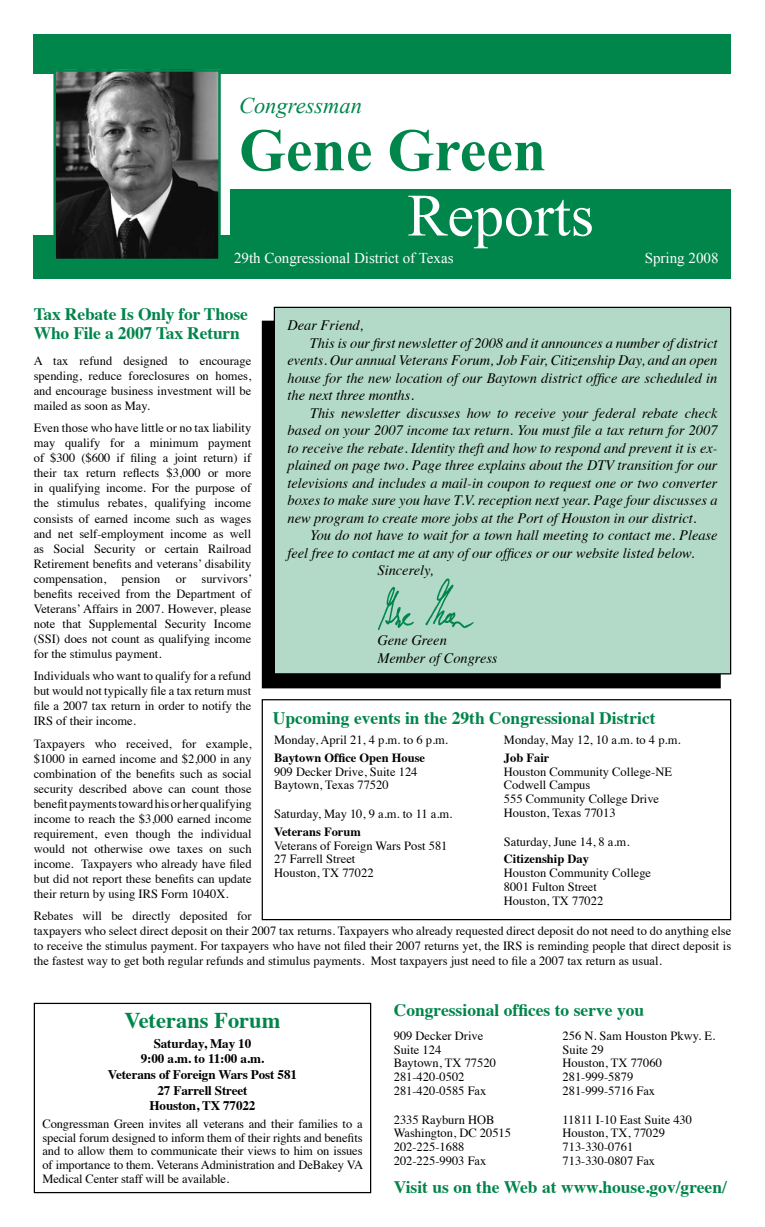
<style>
.page{position:relative;width:765px;height:1227px;background:#fff}
.page>*{position:absolute;margin:0;border:0;box-sizing:border-box;transform-origin:0 0}
.t1{font:700 60px "Times New Roman";color:#00854b}
.t2{font:60px "Times New Roman";color:#fff}
.t3{font:700 22.5px "Times";color:#00854b}
.t4{font:italic 22.5px "Times New Roman";color:#00854b}
.t5{font:700 17.5px/18.8px "Times";color:#00854b}
.t6{font:15px "Times New Roman";color:#fff}
.t7{font:italic 14.38px/17.5px "Times";color:#000}
.t8{font:700 13.12px/15.6px "Times";letter-spacing:-.01em;color:#000;text-align:center}
.t9{font:12.5px/15px "Times";color:#000}
.t10{font:700 12.5px "Times";color:#000}
</style>
<div class="page">
<div style="left:34px;top:34px;width:697px;height:40px;background:#00854b"></div>
<div style="left:34px;top:235px;width:697px;height:44px;background:#00854b"></div>
<div style="left:231px;top:189px;width:500px;height:59px;background:#00854b"></div>
<div style="left:262px;top:321px;width:458px;height:366px;background:#000"></div>
<div style="left:274px;top:307px;width:457px;height:366px;background:#b3dac9"></div>
<img style="left:56px;top:72px;width:162px;height:186px">
<img style="left:378px;top:579px;width:95px;height:50px">
<div style="left:53px;top:69px;width:168px;height:192px;border:2px solid #00854b"></div>
<div style="left:34px;top:1002px;width:337px;height:190px;border:1px solid #000"></div>
<div style="left:262px;top:699px;width:469px;height:221px;border:1px solid #000"></div>
<h2 class="t4" style="left:239px;top:90px;width:124px">Congressman</h2>
<h1 class="t1" style="left:239px;top:109px;width:309px">Gene Green</h1>
<h1 class="t2" style="left:407px;top:175px;width:188px">Reports</h1>
<p class="t6" style="left:234px;top:248px;width:221px">29th Congressional District of Texas</p>
<p class="t6" style="left:645px;top:248px;width:75px">Spring 2008</p>
<h3 class="t5" style="left:34px;top:303px;width:216px">Tax Rebate Is Only for Those<br>Who File a 2007 Tax Return</h3>
<p class="t9" style="left:34px;top:352px;width:219px;text-align:justify">A tax refund designed to encourage spending, reduce foreclosures on homes, and encourage business investment will be mailed as soon as May.</p>
<p class="t9" style="left:34px;top:419px;width:220px;text-align:justify">Even those who have little or no tax liability may qualify for a minimum payment of $300 ($600 if filing a joint return) if their tax return reflects $3,000 or more in qualifying income. For the purpose of the stimulus rebates, qualifying income consists of earned income such as wages and net self-employment income as well as Social Security or certain Railroad Retirement benefits and veterans’ disability compensation, pension or survivors’ benefits received from the Department of Veterans’ Affairs in 2007. However, please note that Supplemental Security Income (SSI) does not count as qualifying income for the stimulus payment.</p>
<p class="t9" style="left:34px;top:667px;width:219px;text-align:justify">Individuals who want to qualify for a refund but would not typically file a tax return must file a 2007 tax return in order to notify the IRS of their income.</p>
<p class="t9" style="left:34px;top:734px;width:219px;text-align:justify">Taxpayers who received, for example, $1000 in earned income and $2,000 in any combination of the benefits such as social security described above can count those benefit payments toward his or her qualifying income to reach the $3,000 earned income requirement, even though the individual would not otherwise owe taxes on such income. Taxpayers who already have filed but did not report these benefits can update their return by using IRS Form 1040X.</p>
<p class="t9" style="left:34px;top:907px;width:699px">Rebates will be directly deposited for<br>taxpayers who select direct deposit on their 2007 tax returns. Taxpayers who already requested direct deposit do not need to do anything else to receive the stimulus payment. For taxpayers who have not filed their 2007 returns yet, the IRS is reminding people that direct deposit is the fastest way to get both regular refunds and stimulus payments. Most taxpayers just need to file a 2007 tax return as usual.</p>
<p class="t7" style="left:288px;top:315px;width:77px">Dear Friend,</p>
<p class="t7" style="left:310px;top:333px;width:409px">This is our first newsletter of 2008 and it announces a number of district</p>
<p class="t7" style="left:287px;top:350px;width:431px">events. Our annual Veterans Forum, Job Fair, Citizenship Day, and an open</p>
<p class="t7" style="left:287px;top:368px;width:432px">house for the new location of our Baytown district office are scheduled in</p>
<p class="t7" style="left:288px;top:385px;width:128px">the next three months.</p>
<p class="t7" style="left:310px;top:403px;width:409px">This newsletter discusses how to receive your federal rebate check</p>
<p class="t7" style="left:288px;top:420px;width:432px">based on your 2007 income tax return. You must file a tax return for 2007</p>
<p class="t7" style="left:288px;top:438px;width:432px">to receive the rebate. Identity theft and how to respond and prevent it is ex-</p>
<p class="t7" style="left:288px;top:455px;width:431px">plained on page two. Page three explains about the DTV transition for our</p>
<p class="t7" style="left:288px;top:473px;width:432px">televisions and includes a mail-in coupon to request one or two converter</p>
<p class="t7" style="left:288px;top:490px;width:432px">boxes to make sure you have T.V. reception next year. Page four discusses a</p>
<p class="t7" style="left:288px;top:508px;width:410px">new program to create more jobs at the Port of Houston in our district.</p>
<p class="t7" style="left:310px;top:525px;width:409px">You do not have to wait for a town hall meeting to contact me. Please</p>
<p class="t7" style="left:288px;top:543px;width:408px">feel free to contact me at any of our offices or our website listed below.</p>
<p class="t7" style="left:378px;top:560px;width:57px">Sincerely,</p>
<p class="t7" style="left:378px;top:630px;width:122px">Gene Green<br>Member of Congress</p>
<h3 class="t5" style="left:273px;top:706px;width:384px">Upcoming events in the 29th Congressional District</h3>
<p class="t9" style="left:274px;top:731px;width:175px">Monday, April 21, 4 p.m. to 6 p.m.</p>
<p class="t10" style="left:274px;top:745px;width:153px">Baytown Office Open House</p>
<p class="t9" style="left:274px;top:763px;width:145px;line-height:13.8px">909 Decker Drive, Suite 124<br>Baytown, Texas 77520</p>
<p class="t9" style="left:274px;top:805px;width:180px">Saturday, May 10, 9 a.m. to 11 a.m.</p>
<p class="t10" style="left:274px;top:819px;width:88px">Veterans Forum</p>
<p class="t9" style="left:274px;top:837px;width:175px;line-height:13.8px">Veterans of Foreign Wars Post 581<br>27 Farrell Street<br>Houston, TX 77022</p>
<p class="t9" style="left:504px;top:731px;width:178px">Monday, May 12, 10 a.m. to 4 p.m.</p>
<p class="t10" style="left:504px;top:745px;width:47px">Job Fair</p>
<p class="t9" style="left:504px;top:763px;width:170px;line-height:13.8px">Houston Community College-NE<br>Codwell Campus<br>555 Community College Drive<br>Houston, Texas 77013</p>
<p class="t9" style="left:504px;top:832px;width:127px">Saturday, June 14, 8 a.m.</p>
<p class="t10" style="left:504px;top:847px;width:87px">Citizenship Day</p>
<p class="t9" style="left:504px;top:864px;width:149px;line-height:13.8px">Houston Community College<br>8001 Fulton Street<br>Houston, TX 77022</p>
<h2 class="t3" style="left:124px;top:999px;width:158px">Veterans Forum</h2>
<p class="t8" style="left:108px;top:1034px;width:191px">Saturday, May 10<br>9:00 a.m. to 11:00 a.m.<br>Veterans of Foreign Wars Post 581<br>27 Farrell Street<br>Houston, TX 77022</p>
<p class="t9" style="left:43px;top:1115px;width:322px;line-height:13.8px;text-align:justify">Congressman Green invites all veterans and their families to a special forum designed to inform them of their rights and benefits and to allow them to communicate their views to him on issues of importance to them. Veterans Administration and DeBakey VA Medical Center staff will be available.</p>
<h3 class="t5" style="left:394px;top:998px;width:252px">Congressional offices to serve you</h3>
<p class="t9" style="left:394px;top:1027px;width:104px;line-height:13.8px">909 Decker Drive<br>Suite 124<br>Baytown, TX 77520<br>281-420-0502<br>281-420-0585 Fax</p>
<p class="t9" style="left:394px;top:1111px;width:119px;line-height:13.8px">2335 Rayburn HOB<br>Washington, DC 20515<br>202-225-1688<br>202-225-9903 Fax</p>
<p class="t9" style="left:562px;top:1027px;width:154px;line-height:13.8px">256 N. Sam Houston Pkwy. E.<br>Suite 29<br>Houston, TX 77060<br>281-999-5879<br>281-999-5716 Fax</p>
<p class="t9" style="left:562px;top:1111px;width:131px;line-height:13.8px">11811 I-10 East Suite 430<br>Houston, TX, 77029<br>713-330-0761<br>713-330-0807 Fax</p>
<h3 class="t5" style="left:394px;top:1175px;width:335px">Visit us on the Web at www.house.gov/green/</h3>
</div>
